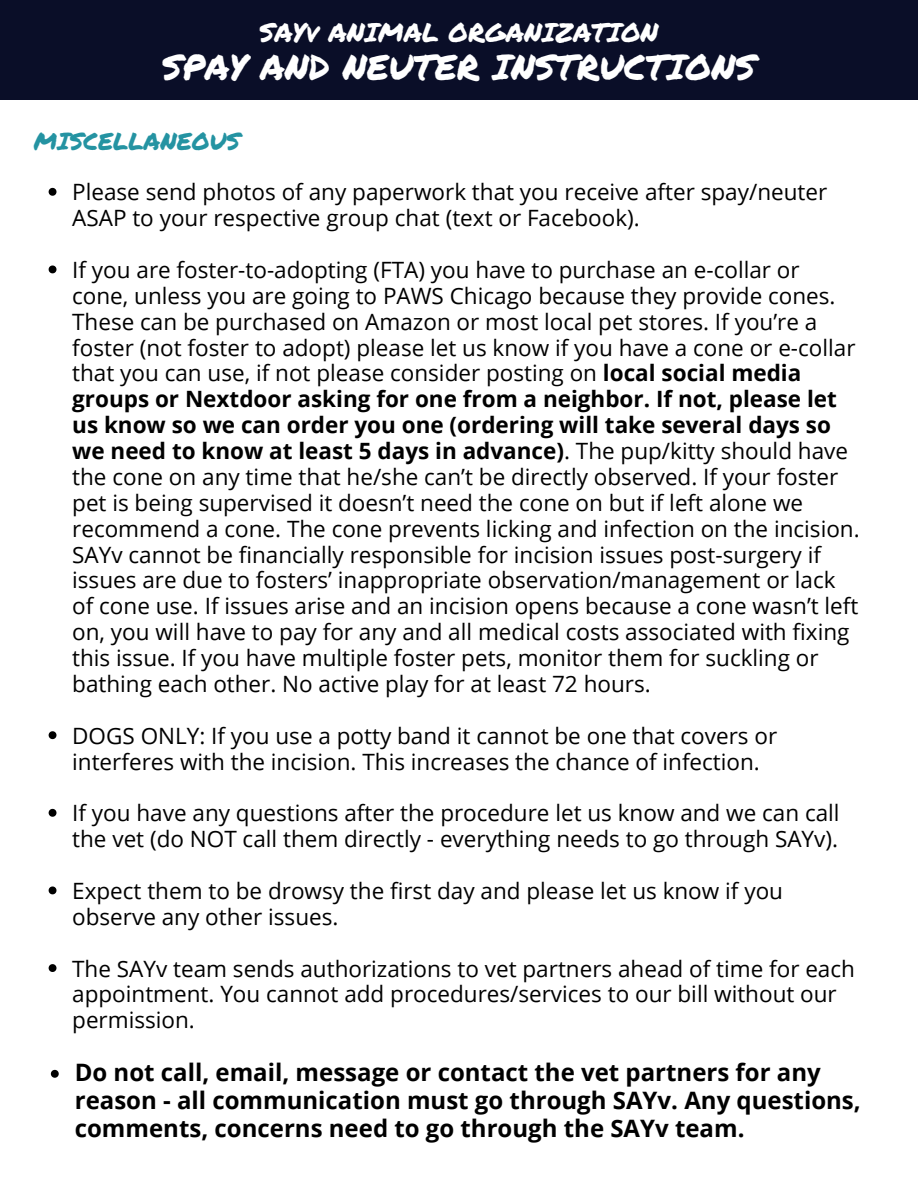
<style>
.page{position:relative;width:918px;height:1188px;background:#fff}
.page>*{position:absolute;margin:0;border:0;box-sizing:border-box;transform-origin:0 0}
.t1{font:35.25px "Permanent Marker";color:#fff}
.t2{font:26.25px "Permanent Marker";color:#fff}
.t3{font:700 24px/28.2px "Open Sans";color:#000}
.t4{font:24px "Permanent Marker";color:#2493a2}
.t5{font:22.5px/25.8px "Open Sans";color:#000}
.s1{font-weight:700}
</style>
<div class="page">
<svg style="left:49px;top:188px;width:7px;height:8px"></svg>
<svg style="left:49px;top:266px;width:7px;height:7px"></svg>
<svg style="left:49px;top:731px;width:7px;height:8px"></svg>
<svg style="left:49px;top:809px;width:7px;height:8px"></svg>
<svg style="left:49px;top:886px;width:7px;height:8px"></svg>
<svg style="left:49px;top:964px;width:7px;height:8px"></svg>
<svg style="left:51px;top:1070px;width:8px;height:8px"></svg>
<div style="left:0;top:0;width:918px;height:100px;background:#0a0e28"></div>
<p class="t2" style="left:259px;top:13px;width:401px">SAYv ANIMAL ORGANIZATION</p>
<p class="t1" style="left:162px;top:41px;width:595px">SPAY AND NEUTER INSTRUCTIONS</p>
<h3 class="t4" style="left:34px;top:124px;width:208px">MISCELLANEOUS</h3>
<h1 class="t5" style="left:72px;top:179px;width:757px">Please send photos of any paperwork that you receive after spay/neuter<br>ASAP to your respective group chat (text or Facebook).</h1>
<h2 class="t5" style="left:72px;top:256px;width:789px">If you are foster-to-adopting (FTA) you have to purchase an e-collar or cone, unless you are going to PAWS Chicago because they provide cones.<br>These can be purchased on Amazon or most local pet stores. If you’re a foster (not foster to adopt) please let us know if you have a cone or e-collar that you can use, if not please consider posting on <span class="s1">local social media groups or Nextdoor asking for one from a neighbor. If not, please let us know so we can order you one (ordering will take several days so we need to know at least 5 days in advance)</span>. The pup/kitty should have the cone on any time that he/she can’t be directly observed. If your foster pet is being supervised it doesn’t need the cone on but if left alone we recommend a cone. The cone prevents licking and infection on the incision.<br>SAYv cannot be financially responsible for incision issues post-surgery if issues are due to fosters’ inappropriate observation/management or lack of cone use. If issues arise and an incision opens because a cone wasn’t left on, you will have to pay for any and all medical costs associated with fixing this issue. If you have multiple foster pets, monitor them for suckling or bathing each other. No active play for at least 72 hours.</h2>
<p class="t5" style="left:72px;top:722px;width:707px">DOGS ONLY: If you use a potty band it cannot be one that covers or interferes with the incision. This increases the chance of infection.</p>
<p class="t5" style="left:72px;top:800px;width:769px">If you have any questions after the procedure let us know and we can call the vet (do NOT call them directly - everything needs to go through SAYv).</p>
<p class="t5" style="left:72px;top:877px;width:712px">Expect them to be drowsy the first day and please let us know if you observe any other issues.</p>
<p class="t5" style="left:72px;top:955px;width:784px">The SAYv team sends authorizations to vet partners ahead of time for each appointment. You cannot add procedures/services to our bill without our permission.</p>
<p class="t3" style="left:75px;top:1058px;width:788px">Do not call, email, message or contact the vet partners for any reason - all communication must go through SAYv. Any questions, comments, concerns need to go through the SAYv team.</p>
</div>
